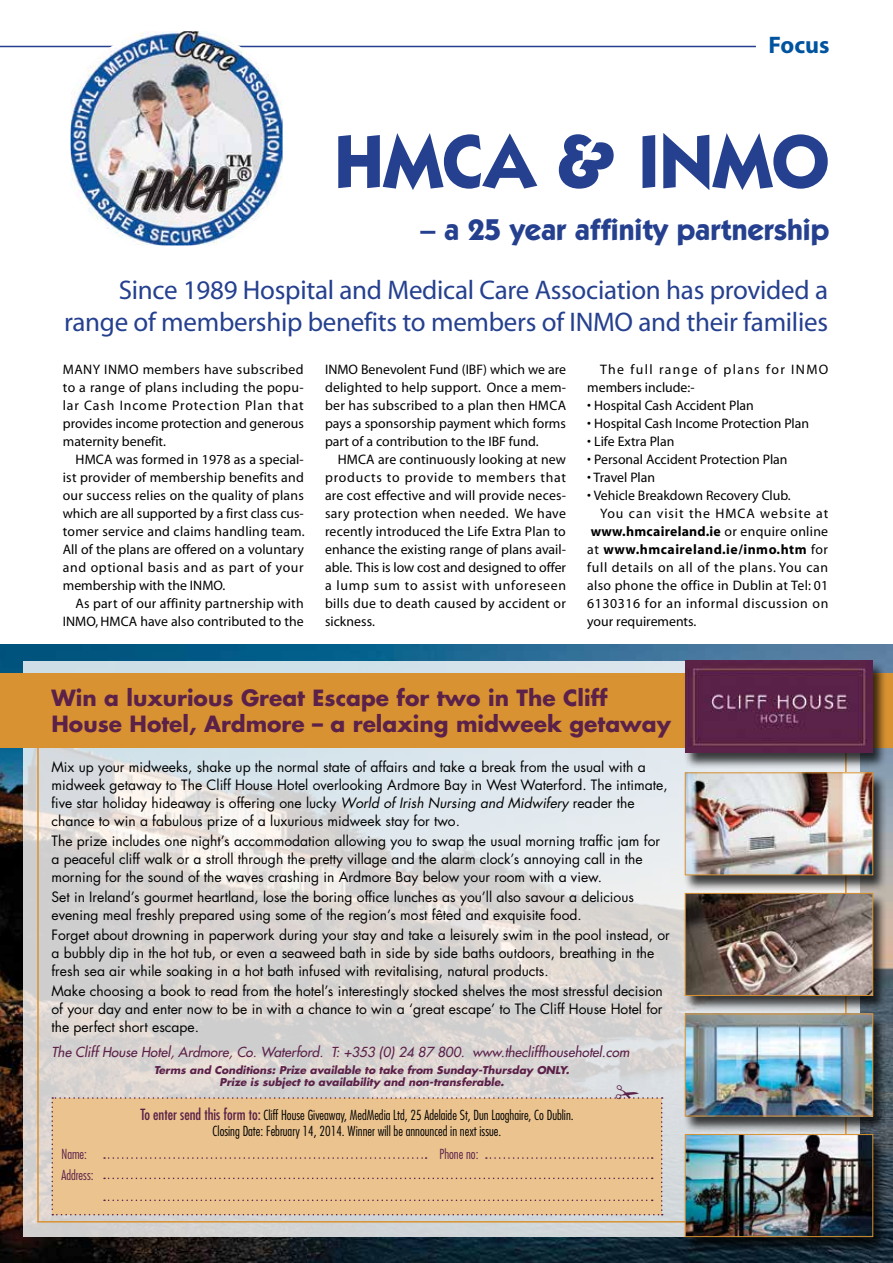
<style>
.page{position:relative;width:893px;height:1263px;background:#fff}
.page>*{position:absolute;margin:0;border:0;box-sizing:border-box;transform-origin:0 0}
.t1{font:700 75px "Kabel IT Cby BT";color:#25408f}
.t2{font:700 30px "Kabel IT Cby BT";color:#25408f}
.t3{font:27px/31.5px "Myriad";letter-spacing:-.01em;color:#25408f;text-align:right}
.t4{font:700 24px "Myriad";color:#00539f}
.t5{font:700 21.75px/26.1px "Futura";color:#5b2149}
.t6{font:13.8px/18px "Myriad";letter-spacing:.005em;color:#000;text-align:justify}
.t7{font:13.8px/18px "Futura";color:#000}
.t8{font:700 13.8px "Myriad";letter-spacing:.035em;color:#000}
.t9{font:13.8px "Myriad";letter-spacing:.045em;color:#000}
.t10{font:13.8px/18px "Myriad";letter-spacing:.095em;color:#000}
.t11{font:13.8px "Myriad";letter-spacing:.07em;color:#000}
.t12{font:300 condensed 13.5px/16.2px "Futura";color:#000;text-align:center}
.t13{font:italic 13.5px "Futura";color:#5b2149}
.t14{font:300 condensed 13.5px "Futura";color:#5b2149}
.t15{font:italic 700 10.5px/12.6px "Futura";color:#5b2149;text-align:center}
.s1{font-weight:400}
.s2{font-style:italic}
.s3{font-weight:400;font-size:15px;color:#5b2149}
</style>
<div class="page">
<img style="left:0;top:644px;width:893px;height:619px">
<svg style="left:23px;top:661px;width:836px;height:575px;background:#dadad9"></svg>
<div style="left:0;top:673px;width:893px;height:75px;background:#d99231"></div>
<div style="left:683px;top:661px;width:204px;height:108px;background:#000;opacity:.75"></div>
<img style="left:685px;top:660px;width:188px;height:93px">
<div style="left:683px;top:773px;width:205px;height:119px;background:#000;opacity:.75"></div>
<img style="left:687px;top:774px;width:184px;height:99px">
<div style="left:685px;top:772px;width:188px;height:103px;border:1px solid #d99231"></div>
<div style="left:683px;top:893px;width:205px;height:120px;background:#000;opacity:.75"></div>
<img style="left:687px;top:895px;width:184px;height:99px">
<div style="left:685px;top:893px;width:188px;height:103px;border:1px solid #d99231"></div>
<div style="left:683px;top:1014px;width:205px;height:119px;background:#000;opacity:.75"></div>
<img style="left:687px;top:1015px;width:184px;height:99px">
<div style="left:685px;top:1013px;width:188px;height:103px;border:1px solid #d99231"></div>
<div style="left:683px;top:1134px;width:205px;height:120px;background:#000;opacity:.75"></div>
<img style="left:687px;top:1136px;width:184px;height:99px">
<div style="left:685px;top:1134px;width:188px;height:103px;border:1px solid #d99231"></div>
<hr style="left:0;top:46px;width:756px;height:1px;background:#25408f">
<img style="left:71px;top:31px;width:212px;height:214px">
<svg style="left:51px;top:1085px;width:612px;height:130px;background:#e6c395"></svg>
<h3 class="t4" style="left:768px;top:33px;width:63px">Focus</h3>
<h1 class="t1" style="left:334px;top:115px;width:496px">HMCA &amp; INMO</h1>
<h2 class="t2" style="left:421px;top:211px;width:410px">– a 25 year affinity partnership</h2>
<h3 class="t3" style="left:64px;top:276px;width:765px">Since 1989 Hospital and Medical Care Association has provided a range of membership benefits to members of INMO and their families</h3>
<p class="t6" style="left:63px;top:361px;width:243px">Many INMO members have subscribed to a range of plans including the popu&shy;lar Cash Income Protection Plan that provides income protection and generous maternity benefit.</p>
<p class="t6" style="left:63px;top:451px;width:243px;text-indent:13px">HMCA was formed in 1978 as a special&shy;ist provider of membership benefits and our success relies on the quality of plans which are all supported by a first class cus&shy;tomer service and claims handling team.<br>All of the plans are offered on a voluntary and optional basis and as part of your membership with the INMO.</p>
<p class="t6" style="left:63px;top:595px;width:242px;text-align:right">As part of our affinity partnership with<br>INMO, HMCA have also contributed to the</p>
<p class="t10" style="left:587px;top:361px;width:242px;text-indent:13px">The full range of plans for INMO members include:-</p>
<p class="t6" style="left:587px;top:397px;width:168px">• Hospital Cash Accident Plan</p>
<p class="t6" style="left:587px;top:415px;width:223px">• Hospital Cash Income Protection Plan</p>
<p class="t6" style="left:587px;top:433px;width:89px">• Life Extra Plan</p>
<p class="t6" style="left:587px;top:451px;width:202px">• Personal Accident Protection Plan</p>
<p class="t6" style="left:587px;top:469px;width:69px">• Travel Plan</p>
<p class="t6" style="left:587px;top:487px;width:205px">• Vehicle Breakdown Recovery Club.</p>
<p class="t11" style="left:600px;top:506px;width:230px">You can visit the HMCA website at</p>
<p class="t8" style="left:591px;top:524px;width:239px">www.hmcaireland.ie <span class="s1">or enquire online</span></p>
<p class="t8" style="left:587px;top:542px;width:242px"><span class="s1">at</span> www.hmcaireland.ie/inmo.htm <span class="s1">for</span></p>
<p class="t9" style="left:587px;top:560px;width:242px">full details on all of the plans. You can</p>
<p class="t6" style="left:587px;top:577px;width:243px">also phone the office in Dublin at Tel: 01</p>
<p class="t9" style="left:587px;top:596px;width:243px">6130316 for an informal discussion on</p>
<p class="t6" style="left:587px;top:613px;width:111px">your requirements.</p>
<p class="t6" style="left:325px;top:361px;width:243px">INMO Benevolent Fund (IBF) which we are delighted to help support. Once a mem&shy;ber has subscribed to a plan then HMCA pays a sponsorship payment which forms part of a contribution to the IBF fund.</p>
<p class="t6" style="left:325px;top:451px;width:243px;text-indent:13px">HMCA are continuously looking at new products to provide to members that are cost effective and will provide neces&shy;sary protection when needed. We have recently introduced the Life Extra Plan to enhance the existing range of plans avail&shy;able. This is low cost and designed to offer a lump sum to assist with unforeseen bills due to death caused by accident or sickness.</p>
<h3 class="t5" style="left:51px;top:684px;width:621px">Win a luxurious Great Escape for two in The Cliff<br>House Hotel, Ardmore – a relaxing midweek getaway</h3>
<p class="t7" style="left:51px;top:757px;width:618px">Mix up your midweeks, shake up the normal state of affairs and take a break from the usual with a midweek getaway to The Cliff House Hotel overlooking Ardmore Bay in West Waterford. The intimate, five star holiday hideaway is offering one lucky <span class="s2">World of Irish Nursing and Midwifery</span> reader the chance to win a fabulous prize of a luxurious midweek stay for two.</p>
<p class="t7" style="left:51px;top:832px;width:610px">The prize includes one night’s accommodation allowing you to swap the usual morning traffic jam for a peaceful cliff walk or a stroll through the pretty village and the alarm clock’s annoying call in the morning for the sound of the waves crashing in Ardmore Bay below your room with a view.</p>
<p class="t7" style="left:51px;top:888px;width:584px">Set in Ireland’s gourmet heartland, lose the boring office lunches as you’ll also savour a delicious evening meal freshly prepared using some of the region’s most fêted and exquisite food.</p>
<p class="t7" style="left:51px;top:926px;width:620px">Forget about drowning in paperwork during your stay and take a leisurely swim in the pool instead, or a bubbly dip in the hot tub, or even a seaweed bath in side by side baths outdoors, breathing in the fresh sea air while soaking in a hot bath infused with revitalising, natural products.</p>
<p class="t7" style="left:51px;top:982px;width:613px;text-align:justify">Make choosing a book to read from the hotel’s interestingly stocked shelves the most stressful decision of your day and enter now to be in with a chance to win a ‘great escape’ to The Cliff House Hotel for the perfect short escape.</p>
<p class="t13" style="left:51px;top:1043px;width:579px">The Cliff House Hotel, Ardmore, Co. Waterford. T: +353 (0) 24 87 800. www.thecliffhousehotel.com</p>
<p class="t15" style="left:154px;top:1063px;width:416px">Terms and Conditions: Prize available to take from Sunday-Thursday only.<br>Prize is subject to availability and non-transferable.</p>
<p class="t12" style="left:140px;top:1106px;width:435px"><span class="s3">To enter send this form to:</span> Cliff House Giveaway, MedMedia Ltd, 25 Adelaide St, Dun Laoghaire, Co Dublin.<br>Closing Date: February 14, 2014. Winner will be announced in next issue.</p>
<p class="t14" style="left:61px;top:1146px;width:27px">Name:</p>
<p class="t14" style="left:439px;top:1146px;width:41px">Phone no:</p>
<p class="t14" style="left:61px;top:1166px;width:34px">Address:</p>
</div>
